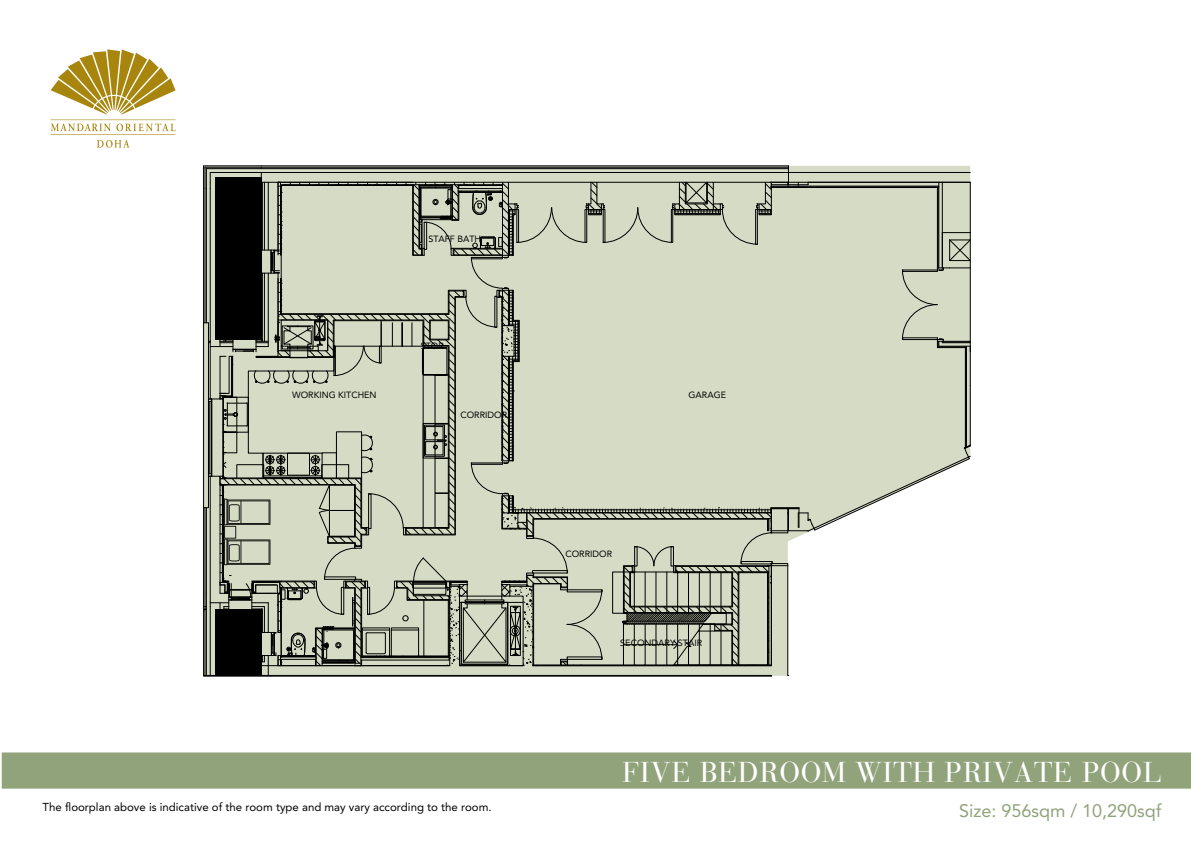
<style>
.page{position:relative;width:1191px;height:842px;background:#fff}
.page>*{position:absolute;margin:0;border:0;box-sizing:border-box;transform-origin:0 0}
.t1{font:28.6px "Bauer Bodoni Std";letter-spacing:.025em;color:#fff}
.t2{font:18px "Avenir LT Std";color:#90a37b}
.t3{font:11.4px "Avenir LT Std";color:#000}
.t4{font:9px "Avenir LT Std";color:#000}
</style>
<div class="page">
<hr style="left:204px;top:676px;width:567px;height:1px;background:#000">
<svg style="left:51px;top:123px;width:125px;height:8px"></svg>
<svg style="left:51px;top:49px;width:124px;height:66px"></svg>
<hr style="left:51px;top:120px;width:124px;height:1px;background:#a8860e">
<hr style="left:51px;top:134px;width:124px;height:1px;background:#a8860e">
<svg style="left:97px;top:140px;width:32px;height:8px"></svg>
<div style="left:2px;top:752px;width:1189px;height:37px;background:#90a37b"></div>
<svg style="left:203px;top:166px;width:768px;height:510px;background:#bfc4b2"></svg>
<div style="left:224px;top:499px;width:3px;height:26px;border:1px solid #1d1c1a"></div>
<div style="left:227px;top:500px;width:43px;height:24px;border:1px solid #1d1c1a"></div>
<div style="left:228px;top:501px;width:41px;height:23px;border:1px solid #1d1c1a"></div>
<p class="t4" style="left:428px;top:234px;width:54px">STAFF BATH</p>
<p class="t4" style="left:421px;top:341px;width:25px">STOR</p>
<p class="t4" style="left:292px;top:390px;width:86px">WORKING KITCHEN</p>
<p class="t4" style="left:688px;top:390px;width:39px">GARAGE</p>
<p class="t4" style="left:460px;top:409px;width:48px">CORRIDOR</p>
<p class="t4" style="left:565px;top:549px;width:48px">CORRIDOR</p>
<p class="t4" style="left:620px;top:638px;width:83px">SECONDARY STAIR</p>
<h1 class="t1" style="left:622px;top:755px;width:541px">FIVE BEDROOM WITH PRIVATE POOL</h1>
<p class="t3" style="left:43px;top:801px;width:451px">The floorplan above is indicative of the room type and may vary according to the room.</p>
<h2 class="t2" style="left:959px;top:800px;width:204px">Size: 956sqm / 10,290sqf</h2>
</div>
